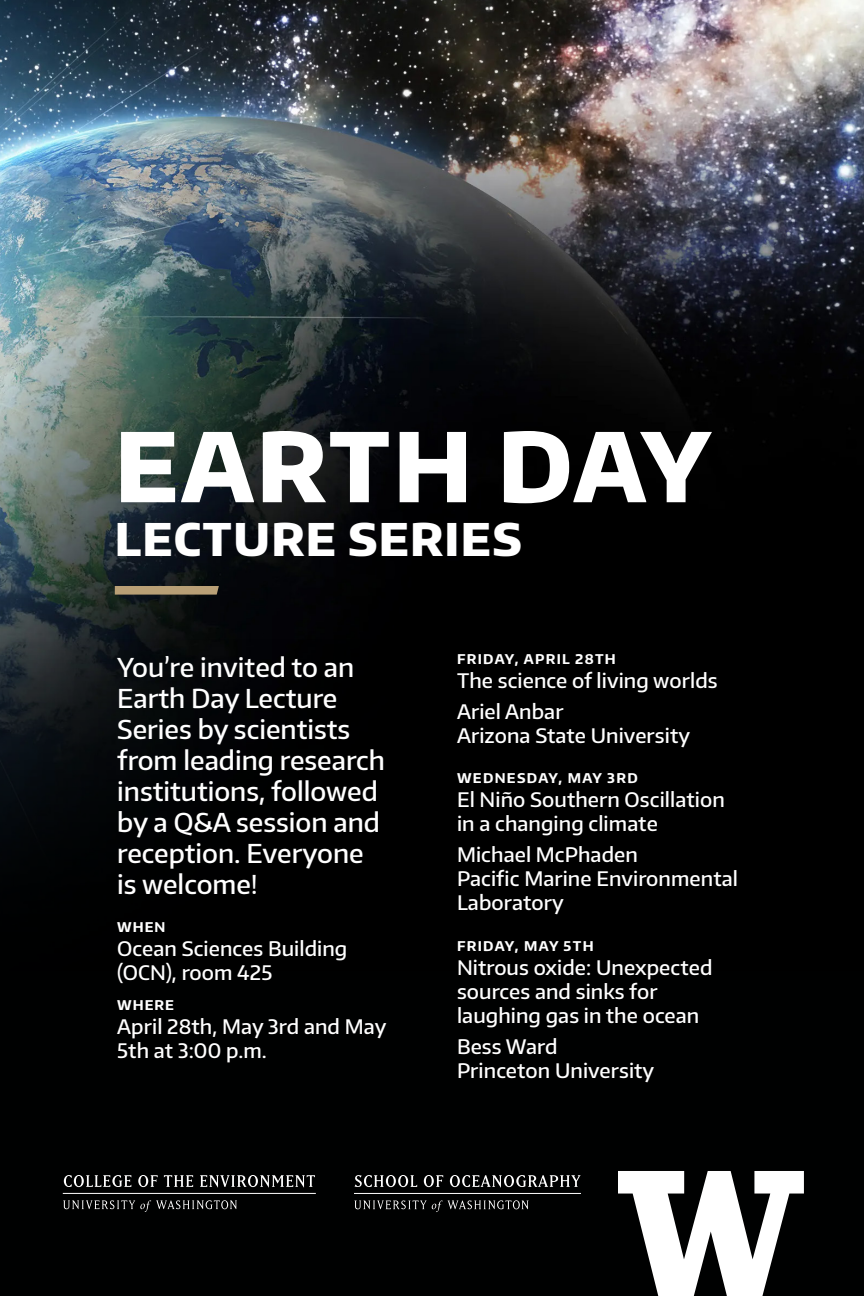
<style>
.page{position:relative;width:864px;height:1296px;background:#fff}
.page>*{position:absolute;margin:0;border:0;box-sizing:border-box;transform-origin:0 0}
.t1{font:800 95px "Encode Sans Normal";letter-spacing:.025em;color:#fff}
.t2{font:800 45px "Encode Sans Normal";letter-spacing:.03em;color:#fff}
.t3{font:500 26px/31px "Encode Sans Normal";color:#fff}
.t4{font:500 20px/24px "Encode Sans Normal";letter-spacing:.005em;color:#fff}
.t5{font:700 13.4px "Encode Sans Normal";letter-spacing:.1em;color:#fff}
</style>
<div class="page">
<img style="left:0;top:0;width:864px;height:639px">
<div style="left:0;top:639px;width:864px;height:657px;background:#000101"></div>
<svg style="left:354px;top:1200px;width:175px;height:12px"></svg>
<hr style="left:354px;top:1193px;width:227px;height:1px;background:#fff">
<svg style="left:355px;top:1175px;width:62px;height:12px"></svg>
<svg style="left:424px;top:1175px;width:19px;height:12px"></svg>
<svg style="left:450px;top:1175px;width:131px;height:13px"></svg>
<svg style="left:618px;top:1171px;width:186px;height:125px"></svg>
<svg style="left:63px;top:1200px;width:174px;height:12px"></svg>
<hr style="left:63px;top:1193px;width:253px;height:1px;background:#fff">
<svg style="left:64px;top:1175px;width:67px;height:12px"></svg>
<svg style="left:138px;top:1175px;width:20px;height:12px"></svg>
<svg style="left:164px;top:1175px;width:29px;height:12px"></svg>
<svg style="left:200px;top:1175px;width:115px;height:13px"></svg>
<svg style="left:115px;top:586px;width:104px;height:9px"></svg>
<h1 class="t1" style="left:115px;top:404px;width:598px">EARTH DAY</h1>
<h2 class="t2" style="left:115px;top:510px;width:409px">LECTURE SERIES</h2>
<h3 class="t3" style="left:117px;top:651px;width:269px">You’re invited to an<br>Earth Day Lecture<br>Series by scientists from leading research institutions, followed by a Q&amp;A session and reception. Everyone is welcome!</h3>
<p class="t5" style="left:117px;top:919px;width:50px">WHEN</p>
<p class="t4" style="left:117px;top:936px;width:232px">Ocean Sciences Building (OCN), room 425</p>
<p class="t5" style="left:117px;top:996px;width:58px">WHERE</p>
<p class="t4" style="left:117px;top:1014px;width:271px">April 28th, May 3rd and May<br>5th at 3:00 p.m.</p>
<p class="t5" style="left:457px;top:650px;width:160px">FRIDAY, APRIL 28TH</p>
<p class="t4" style="left:457px;top:664px;width:262px;line-height:31.2px">The science of living worlds<br>Ariel Anbar</p>
<p class="t4" style="left:457px;top:723px;width:235px">Arizona State University</p>
<p class="t5" style="left:457px;top:769px;width:182px">WEDNESDAY, MAY 3RD</p>
<p class="t4" style="left:457px;top:787px;width:269px">El Niño Southern Oscillation in a changing climate</p>
<p class="t4" style="left:457px;top:842px;width:282px">Michael McPhaden<br>Pacific Marine Environmental<br>Laboratory</p>
<p class="t5" style="left:457px;top:937px;width:138px">FRIDAY, MAY 5TH</p>
<p class="t4" style="left:457px;top:955px;width:257px">Nitrous oxide: Unexpected sources and sinks for laughing gas in the ocean</p>
<p class="t4" style="left:457px;top:1034px;width:199px">Bess Ward<br>Princeton University</p>
</div>
